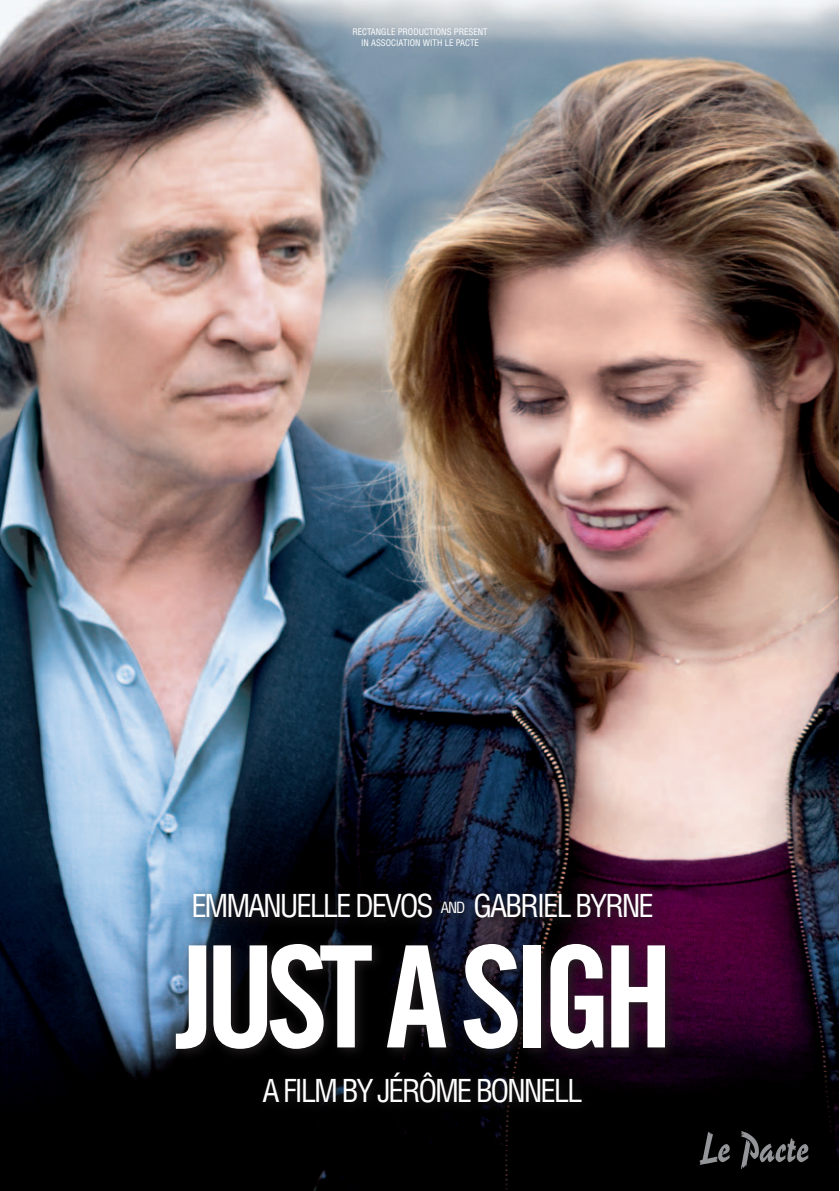
<style>
.page{position:relative;width:840px;height:1191px;background:#fff}
.page>*{position:absolute;margin:0;border:0;box-sizing:border-box;transform-origin:0 0}
.t1{font:141.4px "Trade Gothic Bold Cond Twenty";letter-spacing:-.07em;color:#fff}
.t2{font:condensed 30.8px "Helvetica";letter-spacing:-.07em;color:#fff}
.t3{font:condensed 8.8px/11.4px "Helvetica";color:#fff;text-align:center}
.s1{font-size:15px}
</style>
<div class="page">
<img style="left:0;top:1px;width:838px;height:1190px">
<img style="left:699px;top:1131px;width:108px;height:37px">
<svg style="left:168px;top:935px;width:510px;height:127px;background:#19131d"></svg>
<div style="left:256px;top:1065px;width:338px;height:50px;background:#050405"></div>
<svg style="left:186px;top:886px;width:478px;height:45px;background:#191322"></svg>
<p class="t3" style="left:352px;top:26px;width:137px">RECTANGLE PRODUCTIONS PRESENT<br>IN ASSOCIATION WITH LE PACTE</p>
<h2 class="t2" style="left:191px;top:886px;width:463px">EMMANUELLE DEVOS <span class="s1">AND</span> GABRIEL BYRNE</h2>
<h1 class="t1" style="left:175px;top:911px;width:499px">JUST A SIGH</h1>
<h2 class="t2" style="left:262px;top:1071px;width:321px">A FILM BY JÉRÔME BONNELL</h2>
</div>
